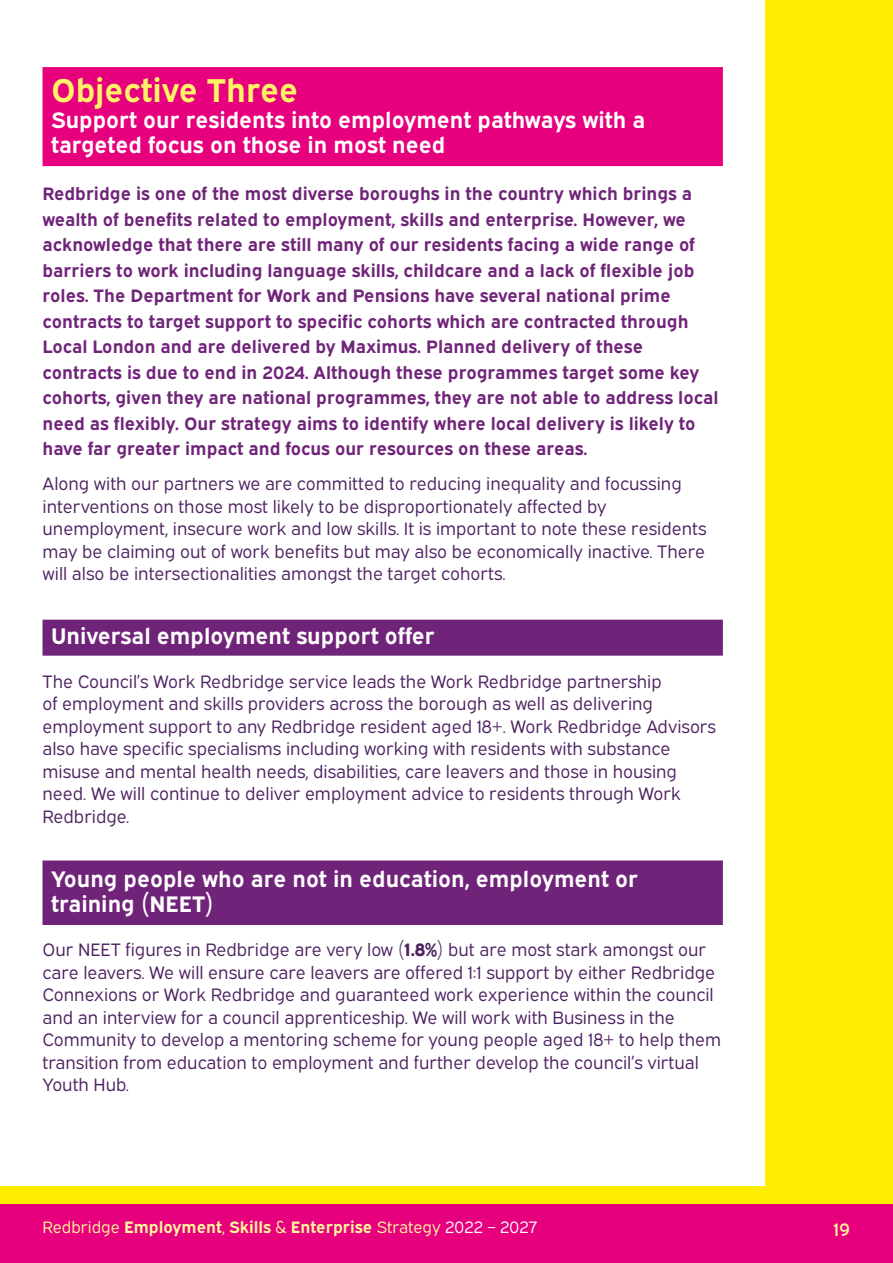
<style>
.page{position:relative;width:893px;height:1263px;background:#fff}
.page>*{position:absolute;margin:0;border:0;box-sizing:border-box;transform-origin:0 0}
.head1_3_liner_mag{font:700 33px "Expressway Rg";color:#fff265}
.head1_3_liner_mag-2{font:700 22.5px/25.5px "Expressway Rg";color:#fff}
.head1_2_liner{font:700 22.5px/25.5px "Expressway Rg";color:#fff}
.head1{font:700 22.5px "Expressway Rg";color:#fff}
.Body{font:18px/22.5px "Expressway Bk";color:#4e2361}
.Body_intro_para{font:700 18px/25.5px "Expressway Rg";color:#702479}
.t1{font:18px "Expressway Sb";color:#fff69b}
.t2{font:700 16.5px "Expressway Rg";color:#fff69b}
.s1{font-family:"Expressway Xb"}
.s2{font-family:"Expressway Bk";font-weight:400}
.s3{font-family:"Expressway Bk";font-weight:400;color:#fff}
</style>
<div class="page">
<div style="left:0;top:1203px;width:893px;height:60px;background:#e6007d"></div>
<div style="left:0;top:1186px;width:893px;height:17px;background:#ffed00"></div>
<div style="left:765px;top:0;width:128px;height:1186px;background:#ffed00"></div>
<div style="left:43px;top:67px;width:680px;height:99px;background:#e6007d"></div>
<div style="left:43px;top:620px;width:680px;height:36px;background:#702479"></div>
<div style="left:43px;top:860px;width:680px;height:65px;background:#702479"></div>
<h1 class="head1_3_liner_mag" style="left:51px;top:65px;width:249px">Objective Three</h1>
<h1 class="head1_3_liner_mag-2" style="left:51px;top:105px;width:596px">Support our residents into employment pathways with a targeted focus on those in most need</h1>
<p class="Body_intro_para" style="left:43px;top:179px;width:677px">Redbridge is one of the most diverse boroughs in the country which brings a wealth of benefits related to employment, skills and enterprise. However, we acknowledge that there are still many of our residents facing a wide range of barriers to work including language skills, childcare and a lack of flexible job roles. The Department for Work and Pensions have several national prime contracts to target support to specific cohorts which are contracted through Local London and are delivered by Maximus. Planned delivery of these contracts is due to end in 2024. Although these programmes target some key cohorts, given they are national programmes, they are not able to address local need as flexibly. Our strategy aims to identify where local delivery is likely to have far greater impact and focus our resources on these areas.</p>
<p class="Body" style="left:43px;top:471px;width:665px">Along with our partners we are committed to reducing inequality and focussing interventions on those most likely to be disproportionately affected by unemployment, insecure work and low skills. It is important to note these residents may be claiming out of work benefits but may also be economically inactive. There will also be intersectionalities amongst the target cohorts.</p>
<h1 class="head1" style="left:51px;top:618px;width:385px">Universal employment support offer</h1>
<p class="Body" style="left:43px;top:668px;width:675px">The Council’s Work Redbridge service leads the Work Redbridge partnership<br>of employment and skills providers across the borough as well as delivering employment support to any Redbridge resident aged 18+. Work Redbridge Advisors also have specific specialisms including working with residents with substance misuse and mental health needs, disabilities, care leavers and those in housing need. We will continue to deliver employment advice to residents through Work Redbridge.</p>
<h1 class="head1_2_liner" style="left:51px;top:863px;width:589px">Young people who are not in education, employment or training (NEET)</h1>
<p class="Body" style="left:43px;top:936px;width:680px">Our NEET figures in Redbridge are very low (<span class="s1">1.8%</span>) but are most stark amongst our care leavers. We will ensure care leavers are offered 1:1 support by either Redbridge Connexions or Work Redbridge and guaranteed work experience within the council and an interview for a council apprenticeship. We will work with Business in the Community to develop a mentoring scheme for young people aged 18+ to help them transition from education to employment and further develop the council’s virtual Youth Hub.</p>
<p class="t2" style="left:43px;top:1214px;width:496px"><span class="s2">Redbridge</span> Employment<span class="s2">,</span> Skills <span class="s2">&amp;</span> Enterprise <span class="s2">Strategy</span> <span class="s3">2022 – 2027</span></p>
<p class="t1" style="left:834px;top:1215px;width:18px">19</p>
</div>
